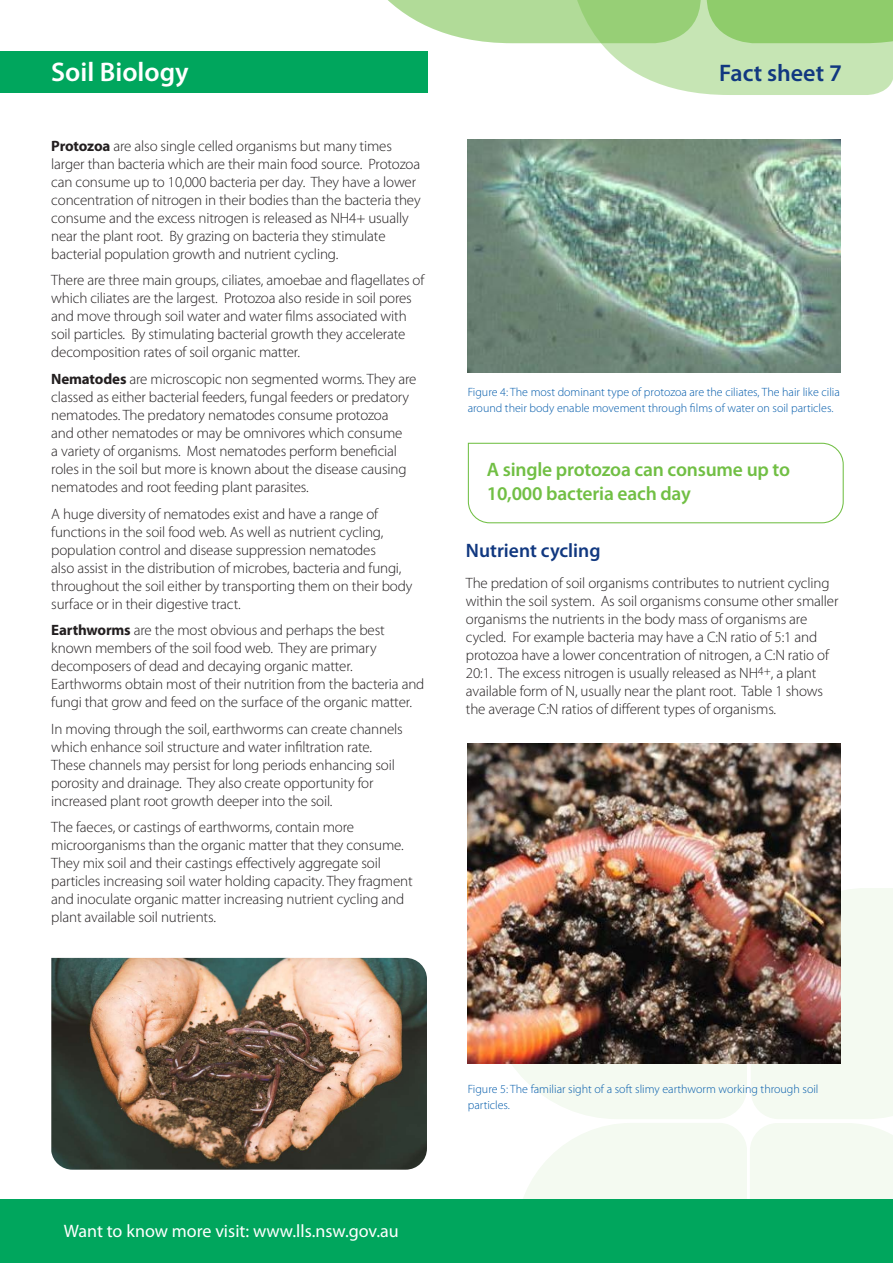
<style>
.page{position:relative;width:893px;height:1263px;background:#fff}
.page>*{position:absolute;margin:0;border:0;box-sizing:border-box;transform-origin:0 0}
.Heading_1{font:600 27px "Myriad Pro";color:#fff}
.Heading_1-2{font:600 24px "Myriad Pro";color:#113880}
.text{font:600 19.5px/24px "Myriad Pro";letter-spacing:-.01em;color:#71bf44}
.text-2{font:600 19.5px "Myriad Pro";color:#113880}
.Light_head{font:18px "Myriad Pro";color:#fff}
.text-3{font:300 15px/18px "Myriad Pro";letter-spacing:-.01em;color:#231f20}
.t1{font:300 12px/16.5px "Myriad Pro";color:#015aaa}
.s1{font-weight:700}
</style>
<div class="page">
<svg style="left:516px;top:888px;width:377px;height:311px"></svg>
<svg style="left:376px;top:0;width:517px;height:95px"></svg>
<div style="left:0;top:1199px;width:893px;height:64px;background:#00a65d"></div>
<div style="left:0;top:51px;width:427px;height:41px;background:#00a65d"></div>
<img style="left:467px;top:140px;width:373px;height:232px">
<img style="left:51px;top:958px;width:376px;height:212px">
<svg style="left:467px;top:442px;width:377px;height:82px"></svg>
<img style="left:467px;top:744px;width:373px;height:320px">
<p class="Heading_1" style="left:51px;top:54px;width:139px">Soil Biology</p>
<p class="Heading_1-2" style="left:719px;top:58px;width:124px">Fact sheet 7</p>
<p class="text-3" style="left:51px;top:137px;width:371px"><span class="s1">Protozoa</span> are also single celled organisms but many times larger than bacteria which are their main food source. Protozoa can consume up to 10,000 bacteria per day. They have a lower concentration of nitrogen in their bodies than the bacteria they consume and the excess nitrogen is released as NH4+ usually near the plant root. By grazing on bacteria they stimulate bacterial population growth and nutrient cycling.</p>
<p class="text-3" style="left:51px;top:272px;width:375px">There are three main groups, ciliates, amoebae and flagellates of which ciliates are the largest. Protozoa also reside in soil pores and move through soil water and water films associated with soil particles. By stimulating bacterial growth they accelerate decomposition rates of soil organic matter.</p>
<p class="text-3" style="left:51px;top:370px;width:367px"><span class="s1">Nematodes</span> are microscopic non segmented worms. They are classed as either bacterial feeders, fungal feeders or predatory nematodes. The predatory nematodes consume protozoa<br>and other nematodes or may be omnivores which consume<br>a variety of organisms. Most nematodes perform beneficial roles in the soil but more is known about the disease causing nematodes and root feeding plant parasites.</p>
<p class="text-3" style="left:51px;top:505px;width:362px">A huge diversity of nematodes exist and have a range of functions in the soil food web. As well as nutrient cycling, population control and disease suppression nematodes<br>also assist in the distribution of microbes, bacteria and fungi, throughout the soil either by transporting them on their body surface or in their digestive tract.</p>
<p class="text-3" style="left:51px;top:621px;width:375px"><span class="s1">Earthworms</span> are the most obvious and perhaps the best known members of the soil food web. They are primary decomposers of dead and decaying organic matter.<br>Earthworms obtain most of their nutrition from the bacteria and fungi that grow and feed on the surface of the organic matter.</p>
<p class="text-3" style="left:51px;top:720px;width:353px">In moving through the soil, earthworms can create channels which enhance soil structure and water infiltration rate.<br>These channels may persist for long periods enhancing soil porosity and drainage. They also create opportunity for increased plant root growth deeper into the soil.</p>
<p class="text-3" style="left:51px;top:818px;width:363px">The faeces, or castings of earthworms, contain more microorganisms than the organic matter that they consume.<br>They mix soil and their castings effectively aggregate soil particles increasing soil water holding capacity. They fragment and inoculate organic matter increasing nutrient cycling and plant available soil nutrients.</p>
<p class="t1" style="left:468px;top:384px;width:374px">Figure 4: The most dominant type of protozoa are the ciliates, The hair like cilia around their body enable movement through films of water on soil particles.</p>
<p class="text" style="left:487px;top:457px;width:305px">A single protozoa can consume up to<br>10,000 bacteria each day</p>
<p class="text-2" style="left:466px;top:538px;width:136px">Nutrient cycling</p>
<p class="text-3" style="left:466px;top:574px;width:374px">The predation of soil organisms contributes to nutrient cycling within the soil system. As soil organisms consume other smaller organisms the nutrients in the body mass of organisms are cycled. For example bacteria may have a C:N ratio of 5:1 and protozoa have a lower concentration of nitrogen, a C:N ratio of 20:1. The excess nitrogen is usually released as NH<sup>4+</sup>, a plant available form of N, usually near the plant root. Table 1 shows the average C:N ratios of different types of organisms.</p>
<p class="Light_head" style="left:64px;top:1220px;width:337px">Want to know more visit: www.lls.nsw.gov.au</p>
<p class="t1" style="left:468px;top:1080px;width:352px">Figure 5: The familiar sight of a soft slimy earthworm working through soil particles.</p>
</div>
